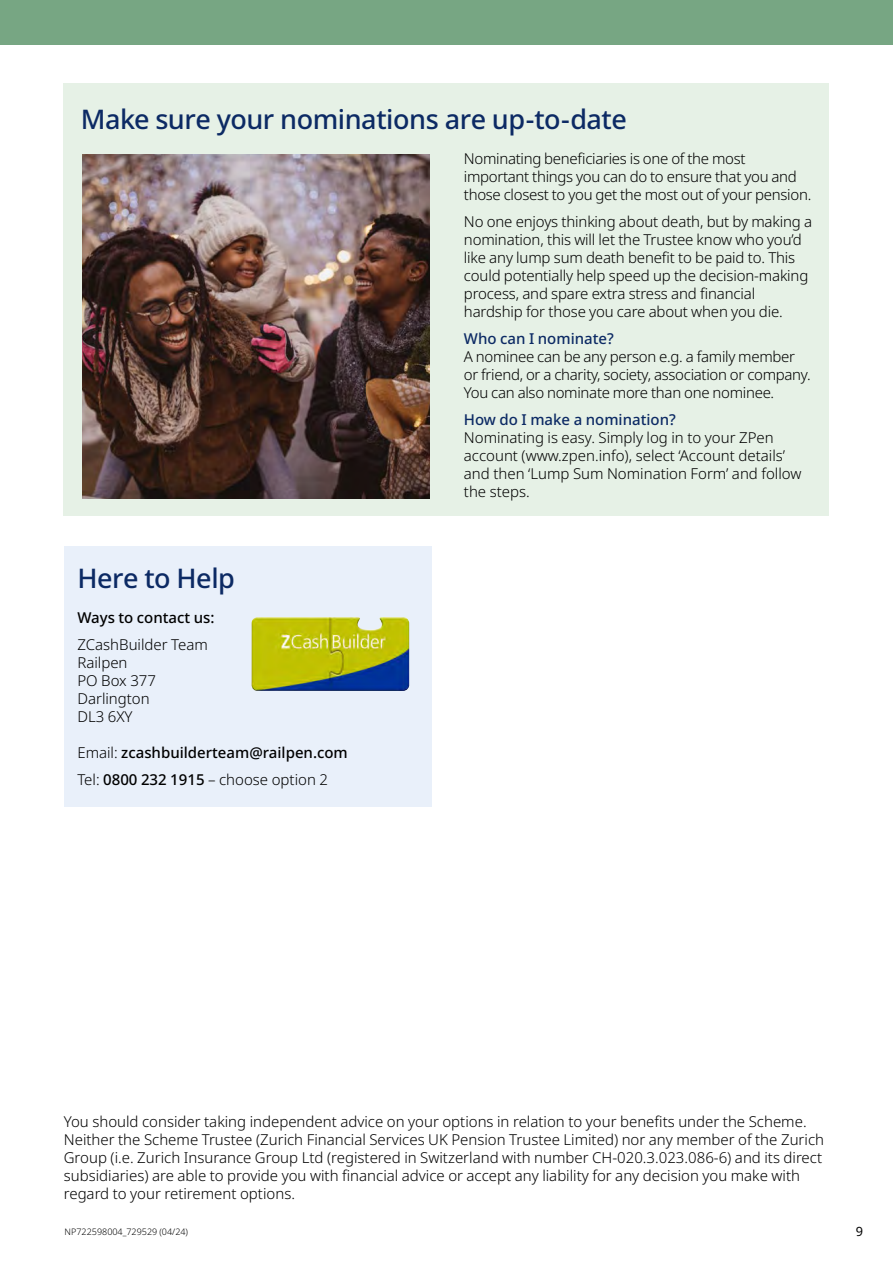
<style>
.page{position:relative;width:893px;height:1263px;background:#fff}
.page>*{position:absolute;margin:0;border:0;box-sizing:border-box;transform-origin:0 0}
.t1{font:500 27px "Noto Sans";letter-spacing:-.02em;color:#0c2a64}
.t2{font:300 15px/18px "Noto Sans";color:#000}
.t3{font:300 15px/18px "Noto Sans";letter-spacing:-.02em;color:#000}
.t4{font:500 15px/27px "Noto Sans";color:#000}
.t5{font:500 15px "Noto Sans";color:#0c2a64}
.t6{font:12.75px "Noto Sans";color:#000}
.t7{font:300 9px "Noto Sans";color:#000}
.s1{font-weight:300}
</style>
<div class="page">
<div style="left:0;top:0;width:893px;height:45px;background:#77a683"></div>
<div style="left:64px;top:83px;width:765px;height:432px;background:#e6f1e6"></div>
<img style="left:83px;top:155px;width:346px;height:343px">
<div style="left:65px;top:546px;width:367px;height:260px;background:#e9f0fa"></div>
<img style="left:251px;top:617px;width:158px;height:74px">
<h1 class="t1" style="left:81px;top:100px;width:548px">Make sure your nominations are up-to-date</h1>
<p class="t3" style="left:464px;top:150px;width:349px">Nominating beneficiaries is one of the most important things you can do to ensure that you and those closest to you get the most out of your pension.</p>
<p class="t2" style="left:464px;top:213px;width:350px">No one enjoys thinking about death, but by making a nomination, this will let the Trustee know who you’d like any lump sum death benefit to be paid to. This could potentially help speed up the decision-making process, and spare extra stress and financial hardship for those you care about when you die.</p>
<p class="t5" style="left:464px;top:328px;width:151px">Who can I nominate?</p>
<p class="t3" style="left:464px;top:348px;width:348px">A nominee can be any person e.g. a family member or friend, or a charity, society, association or company.<br>You can also nominate more than one nominee.</p>
<p class="t5" style="left:464px;top:409px;width:213px">How do I make a nomination?</p>
<p class="t2" style="left:464px;top:429px;width:339px">Nominating is easy. Simply log in to your ZPen account (www.zpen.info), select ‘Account details’ and then ‘Lump Sum Nomination Form’ and follow the steps.</p>
<h1 class="t1" style="left:77px;top:559px;width:159px">Here to Help</h1>
<p class="t4" style="left:77px;top:604px;width:139px">Ways to contact us:</p>
<p class="t2" style="left:77px;top:635px;width:132px">ZCashBuilder Team<br>Railpen<br>PO Box 377<br>Darlington<br>DL3 6XY</p>
<p class="t4" style="left:77px;top:739px;width:272px"><span class="s1">Email:</span> zcashbuilderteam@railpen.com<br><span class="s1">Tel:</span> 0800 232 1915 <span class="s1">– choose option 2</span></p>
<p class="t2" style="left:64px;top:1113px;width:762px">You should consider taking independent advice on your options in relation to your benefits under the Scheme.<br>Neither the Scheme Trustee (Zurich Financial Services UK Pension Trustee Limited) nor any member of the Zurich Group (i.e. Zurich Insurance Group Ltd (registered in Switzerland with number CH-020.3.023.086-6) and its direct subsidiaries) are able to provide you with financial advice or accept any liability for any decision you make with regard to your retirement options.</p>
<p class="t7" style="left:65px;top:1225px;width:125px">NP722598004_729529 (04/24)</p>
<p class="t6" style="left:856px;top:1222px;width:9px">9</p>
</div>
